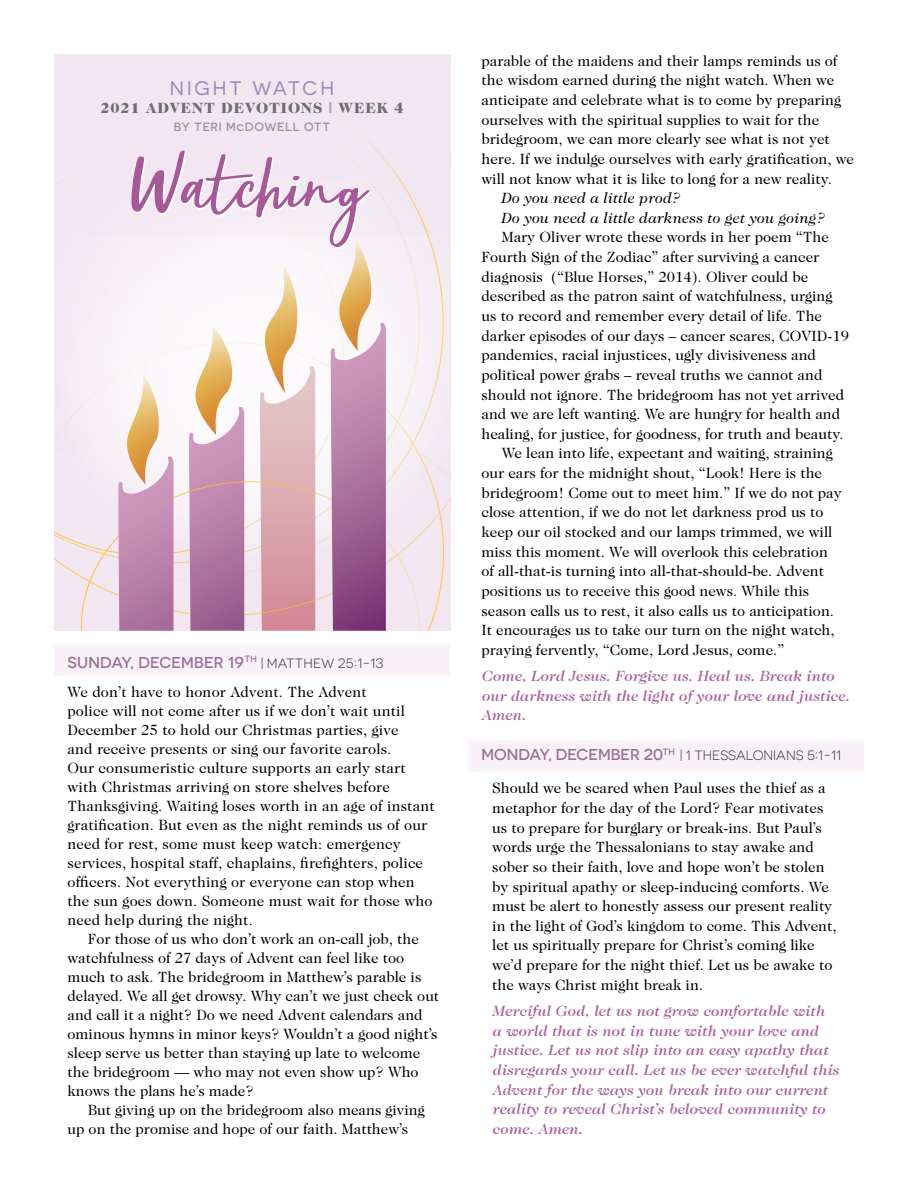
<style>
.page{position:relative;width:918px;height:1188px;background:#fff}
.page>*{position:absolute;margin:0;border:0;box-sizing:border-box;transform-origin:0 0}
.t1{font:italic 85.5px "Adventure";color:#a75898}
.t2{font:19.5px "Novecentosanswide";letter-spacing:.15em;color:#9b85b7}
.t3{font:500 15.75px "Novecentosanswide";letter-spacing:.01em;color:#9b7098}
.t4{font:15px/19px "Caslon Two Twenty Four";color:#000}
.t5{font:italic 500 15px/19.6px "Caslon Two Twenty Four";letter-spacing:.01em;color:#ab629d}
.t6{font:italic 15px/19.6px "Caslon Two Twenty Four";letter-spacing:.01em;color:#000}
.t7{font:900 15px "Caslon Two Twenty Four";letter-spacing:.06em;color:#6d6e71}
.t8{font:13.5px "Novecentosanswide";color:#414042}
.t9{font:500 12px "Novecentosanswide";letter-spacing:.06em;color:#939598}
.s1{color:#ab99c3}
.s2{font-weight:400;font-size:13.5px;color:#414042}
.s3{font-weight:500;font-size:15.75px;color:#9b7098}
</style>
<div class="page">
<div style="left:54px;top:644px;width:396px;height:32px;background:#f8f2f8"></div>
<div style="left:468px;top:740px;width:396px;height:32px;background:#f8f2f8"></div>
<svg style="left:54px;top:233px;width:396px;height:383px"></svg>
<svg style="left:81px;top:481px;width:339px;height:150px;background:#f2e6ed"></svg>
<svg style="left:260px;top:263px;width:55px;height:368px"></svg>
<svg style="left:189px;top:325px;width:55px;height:306px"></svg>
<svg style="left:118px;top:373px;width:56px;height:258px"></svg>
<svg style="left:330px;top:239px;width:56px;height:392px"></svg>
<div style="left:54px;top:54px;width:396px;height:179px;background:#f2e6f1"></div>
<h2 class="t2" style="left:170px;top:77px;width:166px">NIGHT WATCH</h2>
<p class="t7" style="left:100px;top:99px;width:305px">2021 ADVENT DEVOTIONS <span class="s1">|</span> WEEK 4</p>
<p class="t9" style="left:174px;top:120px;width:158px">BY TERI McDOWELL OTT</p>
<h1 class="t1" style="left:135px;top:143px;width:236px">Watching</h1>
<p class="t3" style="left:68px;top:653px;width:318px">SUNDAY, DECEMBER 19<sup>TH</sup> <span class="s2">| MATTHEW 25:1-13</span></p>
<p class="t4" style="left:68px;top:682px;width:369px">We don’t have to honor Advent. The Advent<br>police will not come after us if we don’t wait until December 25 to hold our Christmas parties, give<br>and receive presents or sing our favorite carols.<br>Our consumeristic culture supports an early start with Christmas arriving on store shelves before Thanksgiving. Waiting loses worth in an age of instant gratification. But even as the night reminds us of our need for rest, some must keep watch: emergency services, hospital staff, chaplains, firefighters, police officers. Not everything or everyone can stop when the sun goes down. Someone must wait for those who need help during the night.</p>
<p class="t4" style="left:68px;top:929px;width:373px;text-indent:20px">For those of us who don’t work an on-call job, the watchfulness of 27 days of Advent can feel like too much to ask. The bridegroom in Matthew’s parable is delayed. We all get drowsy. Why can’t we just check out and call it a night? Do we need Advent calendars and ominous hymns in minor keys? Wouldn’t a good night’s sleep serve us better than staying up late to welcome the bridegroom — who may not even show up? Who knows the plans he’s made?</p>
<p class="t4" style="left:68px;top:1100px;width:359px;text-indent:20px">But giving up on the bridegroom also means giving up on the promise and hope of our faith. Matthew’s</p>
<p class="t4" style="left:482px;top:51px;width:374px;line-height:19.6px">parable of the maidens and their lamps reminds us of the wisdom earned during the night watch. When we anticipate and celebrate what is to come by preparing ourselves with the spiritual supplies to wait for the bridegroom, we can more clearly see what is not yet here. If we indulge ourselves with early gratification, we will not know what it is like to long for a new reality.</p>
<p class="t6" style="left:502px;top:188px;width:326px">Do you need a little prod?<br>Do you need a little darkness to get you going?</p>
<p class="t4" style="left:502px;top:228px;width:329px">Mary Oliver wrote these words in her poem “The</p>
<p class="t4" style="left:482px;top:247px;width:339px">Fourth Sign of the Zodiac” after surviving a cancer</p>
<p class="t4" style="left:482px;top:267px;width:328px">diagnosis (“Blue Horses,” 2014). Oliver could be</p>
<p class="t4" style="left:482px;top:287px;width:352px">described as the patron saint of watchfulness, urging</p>
<p class="t4" style="left:482px;top:306px;width:342px">us to record and remember every detail of life. The</p>
<p class="t4" style="left:482px;top:326px;width:369px">darker episodes of our days – cancer scares, COVID-19</p>
<p class="t4" style="left:482px;top:345px;width:336px">pandemics, racial injustices, ugly divisiveness and</p>
<p class="t4" style="left:482px;top:365px;width:342px">political power grabs – reveal truths we cannot and</p>
<p class="t4" style="left:482px;top:385px;width:364px">should not ignore. The bridegroom has not yet arrived</p>
<p class="t4" style="left:482px;top:404px;width:360px">and we are left wanting. We are hungry for health and</p>
<p class="t4" style="left:482px;top:424px;width:364px">healing, for justice, for goodness, for truth and beauty.</p>
<p class="t4" style="left:502px;top:444px;width:332px">We lean into life, expectant and waiting, straining</p>
<p class="t4" style="left:482px;top:463px;width:342px">our ears for the midnight shout, “Look! Here is the</p>
<p class="t4" style="left:482px;top:483px;width:362px">bridegroom! Come out to meet him.” If we do not pay</p>
<p class="t4" style="left:482px;top:503px;width:344px">close attention, if we do not let darkness prod us to</p>
<p class="t4" style="left:482px;top:522px;width:352px">keep our oil stocked and our lamps trimmed, we will</p>
<p class="t4" style="left:482px;top:542px;width:348px">miss this moment. We will overlook this celebration</p>
<p class="t4" style="left:482px;top:561px;width:344px">of all-that-is turning into all-that-should-be. Advent</p>
<p class="t4" style="left:482px;top:581px;width:329px">positions us to receive this good news. While this</p>
<p class="t4" style="left:482px;top:601px;width:354px">season calls us to rest, it also calls us to anticipation.</p>
<p class="t4" style="left:482px;top:620px;width:355px">It encourages us to take our turn on the night watch,</p>
<p class="t4" style="left:482px;top:640px;width:304px">praying fervently, “Come, Lord Jesus, come.”</p>
<p class="t5" style="left:482px;top:666px;width:370px">Come, Lord Jesus. Forgive us. Heal us. Break into our darkness with the light of your love and justice.<br>Amen.</p>
<p class="t8" style="left:482px;top:748px;width:361px"><span class="s3">MONDAY, DECEMBER 20</span><sup>TH</sup> | 1 THESSALONIANS 5:1-11</p>
<p class="t4" style="left:492px;top:778px;width:346px;line-height:19.6px">Should we be scared when Paul uses the thief as a metaphor for the day of the Lord? Fear motivates us to prepare for burglary or break-ins. But Paul’s words urge the Thessalonians to stay awake and sober so their faith, love and hope won’t be stolen by spiritual apathy or sleep-inducing comforts. We must be alert to honestly assess our present reality in the light of God’s kingdom to come. This Advent, let us spiritually prepare for Christ’s coming like we’d prepare for the night thief. Let us be awake to the ways Christ might break in.</p>
<p class="t5" style="left:492px;top:1001px;width:348px">Merciful God, let us not grow comfortable with<br>a world that is not in tune with your love and justice. Let us not slip into an easy apathy that disregards your call. Let us be ever watchful this Advent for the ways you break into our current reality to reveal Christ’s beloved community to come. Amen.</p>
</div>
